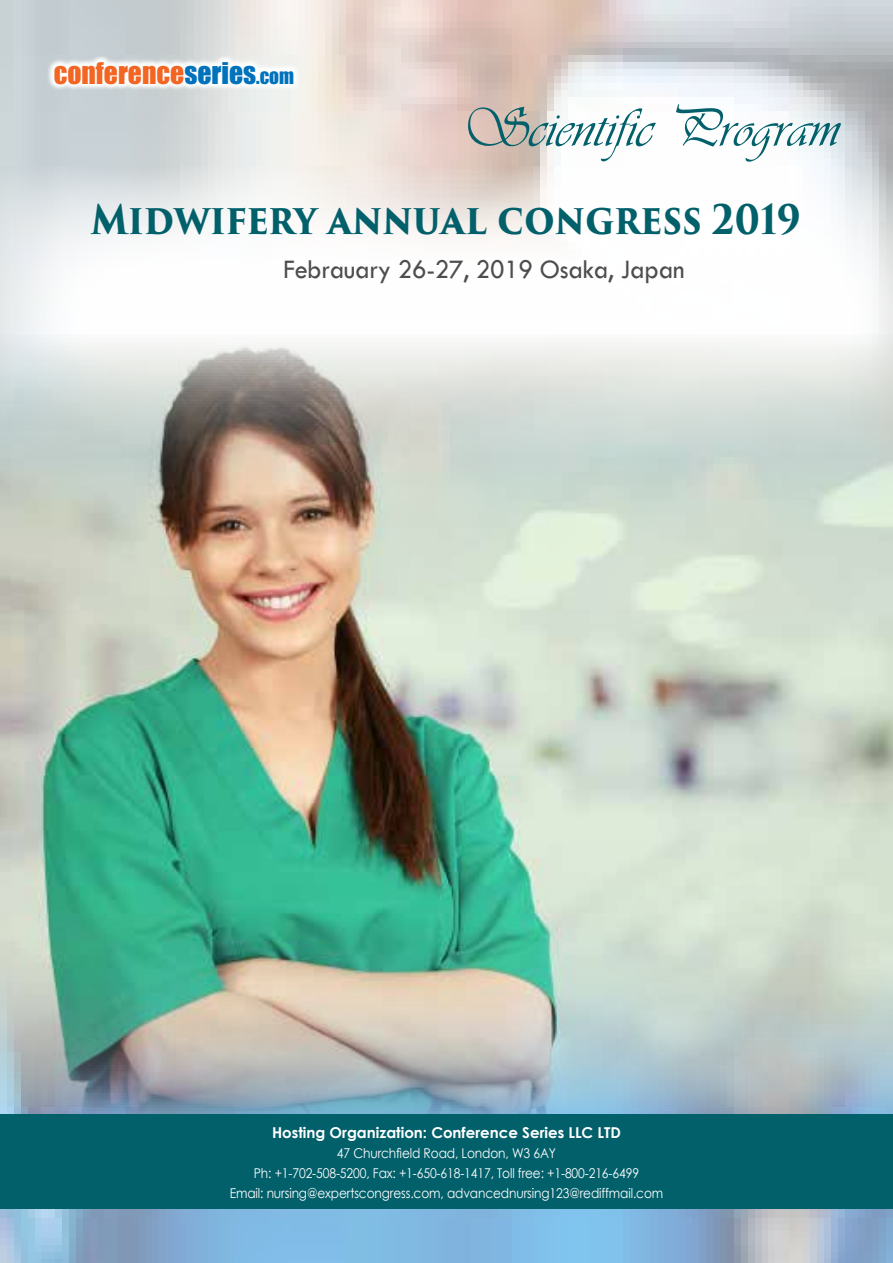
<style>
.page{position:relative;width:893px;height:1263px;background:#fff}
.page>*{position:absolute;margin:0;border:0;box-sizing:border-box;transform-origin:0 0}
.t1{font:56.4px "Vivaldii";color:#02606b}
.t2{font:700 39.75px "Trajan Pro 3";letter-spacing:-.005em;color:#02606b;scale:.9 1}
.t3{font:27.75px "Tw Cen";letter-spacing:-.01em;color:#4d4d4f;scale:.95 1}
.t4{font:27.6px "Impact";color:#f26522}
.t5{font:700 15px "Century Gothic";color:#fff}
.t6{font:13.5px/20.1px "Century Gothic";letter-spacing:-.01em;color:#fff;text-align:center;scale:.9 1}
.s1{color:#0072bc}
.s2{font-size:19.35px;color:#0072bc}
</style>
<div class="page">
<img style="left:0;top:0;width:893px;height:1263px">
<svg style="left:0;top:166px;width:893px;height:169px"></svg>
<img style="left:0;top:335px;width:893px;height:779px">
<div style="left:0;top:1114px;width:893px;height:95px;background:#02606b"></div>
<svg style="left:46px;top:54px;width:255px;height:38px"></svg>
<h3 class="t4" style="left:54px;top:51px;width:242px">CONFERENCE<span class="s1">SERIES</span><span class="s2">.COM</span></h3>
<h1 class="t1" style="left:461px;top:95px;width:380px">Scientific Program</h1>
<h2 class="t2" style="left:91px;top:190px;width:791px">Midwifery annual congress 2019</h2>
<h3 class="t3" style="left:283px;top:253px;width:424px">Febrauary 26-27, 2019 Osaka, Japan</h3>
<p class="t5" style="left:272px;top:1121px;width:350px">Hosting Organization: Conference Series LLC LTD</p>
<p class="t6" style="left:230px;top:1142px;width:483px">47 Churchfield Road, London, W3 6AY<br>Ph: +1-702-508-5200, Fax: +1-650-618-1417, Toll free: +1-800-216-6499<br>Email: nursing@expertscongress.com, advancednursing123@rediffmail.com</p>
</div>
